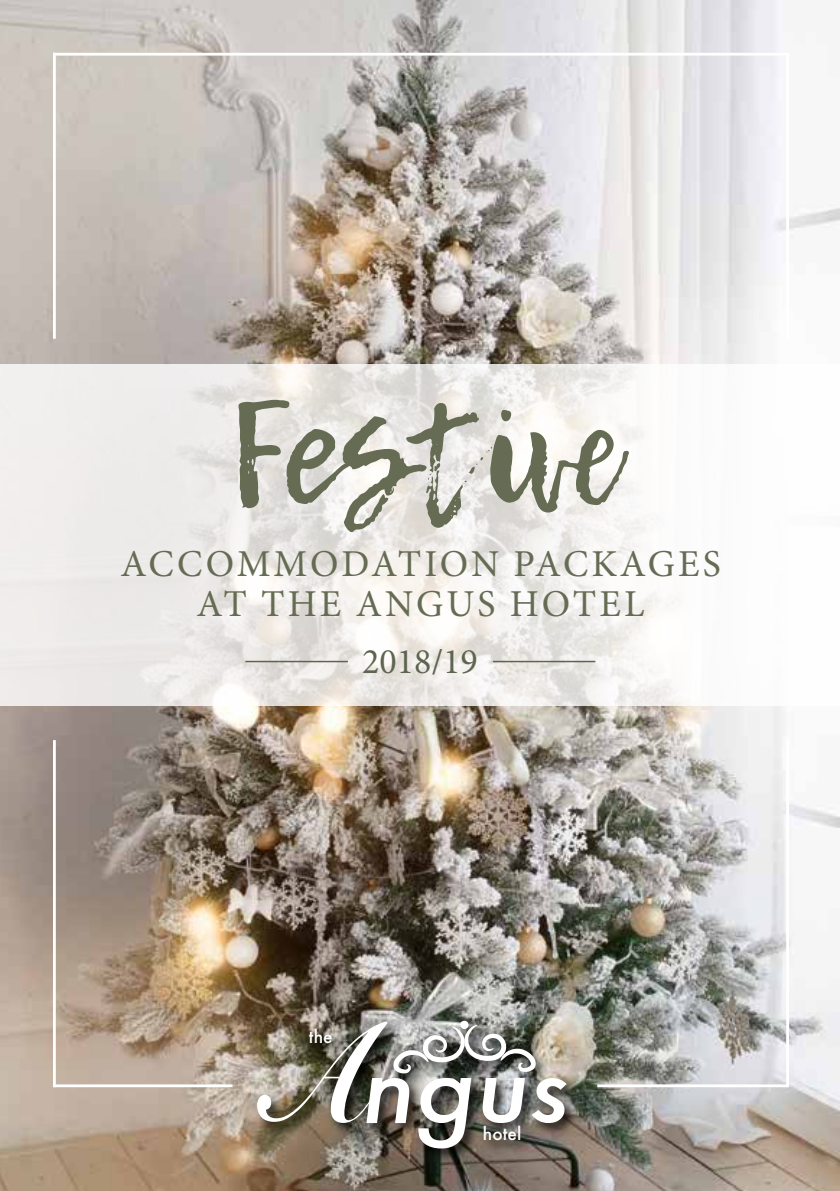
<style>
.page{position:relative;width:840px;height:1191px;background:#fff}
.page>*{position:absolute;margin:0;border:0;box-sizing:border-box;transform-origin:0 0}
.t1{font:145.2px "Lemon Tuesday";color:#656c53}
.t2{font:900 136.6px "Snell Roundhand";color:#fff;scale:.79 1}
.t3{font:italic 500 97.8px "Futura";color:#fff}
.t4{font:38px/40px "Minion Pro";letter-spacing:.075em;color:#656c53;text-align:center}
.t5{font:36px "Minion Pro";color:#5d6551}
.t6{font:500 17.2px "Futura";letter-spacing:.005em;color:#fff}
</style>
<div class="page">
<img style="left:0;top:0;width:839px;height:1191px">
<hr style="left:54px;top:1084px;width:178px;height:3px;background:#fff">
<hr style="left:597px;top:1084px;width:190px;height:3px;background:#fff">
<hr style="left:785px;top:53px;width:3px;height:286px;background:#fff">
<hr style="left:53px;top:53px;width:734px;height:3px;background:#fff">
<svg style="left:0;top:364px;width:839px;height:342px;fill:#f1efed"></svg>
<hr style="left:492px;top:661px;width:103px;height:1px;background:#5d6551">
<hr style="left:245px;top:661px;width:103px;height:1px;background:#5d6551">
<hr style="left:785px;top:740px;width:3px;height:347px;background:#fff">
<hr style="left:53px;top:53px;width:3px;height:286px;background:#fff">
<hr style="left:53px;top:740px;width:3px;height:347px;background:#fff">
<div style="left:255px;top:1017px;width:325px;height:145px;background:#000;opacity:.75"></div>
<svg style="left:393px;top:1024px;width:142px;height:49px"></svg>
<div style="left:460px;top:1020px;width:8px;height:9px;background:#fff;border-radius:50%"></div>
<h1 class="t1" style="left:228px;top:369px;width:402px">Festive</h1>
<p class="t4" style="left:120px;top:544px;width:601px">ACCOMMODATION PACKAGES<br>AT THE ANGUS HOTEL</p>
<p class="t5" style="left:362px;top:637px;width:117px">2018/19</p>
<h2 class="t2" style="left:267px;top:984px;width:130px">A</h2>
<p class="t6" style="left:308px;top:1024px;width:26px">the</p>
<h3 class="t3" style="left:362px;top:1019px;width:208px">ngus</h3>
<p class="t6" style="left:482px;top:1122px;width:40px">hotel</p>
</div>
